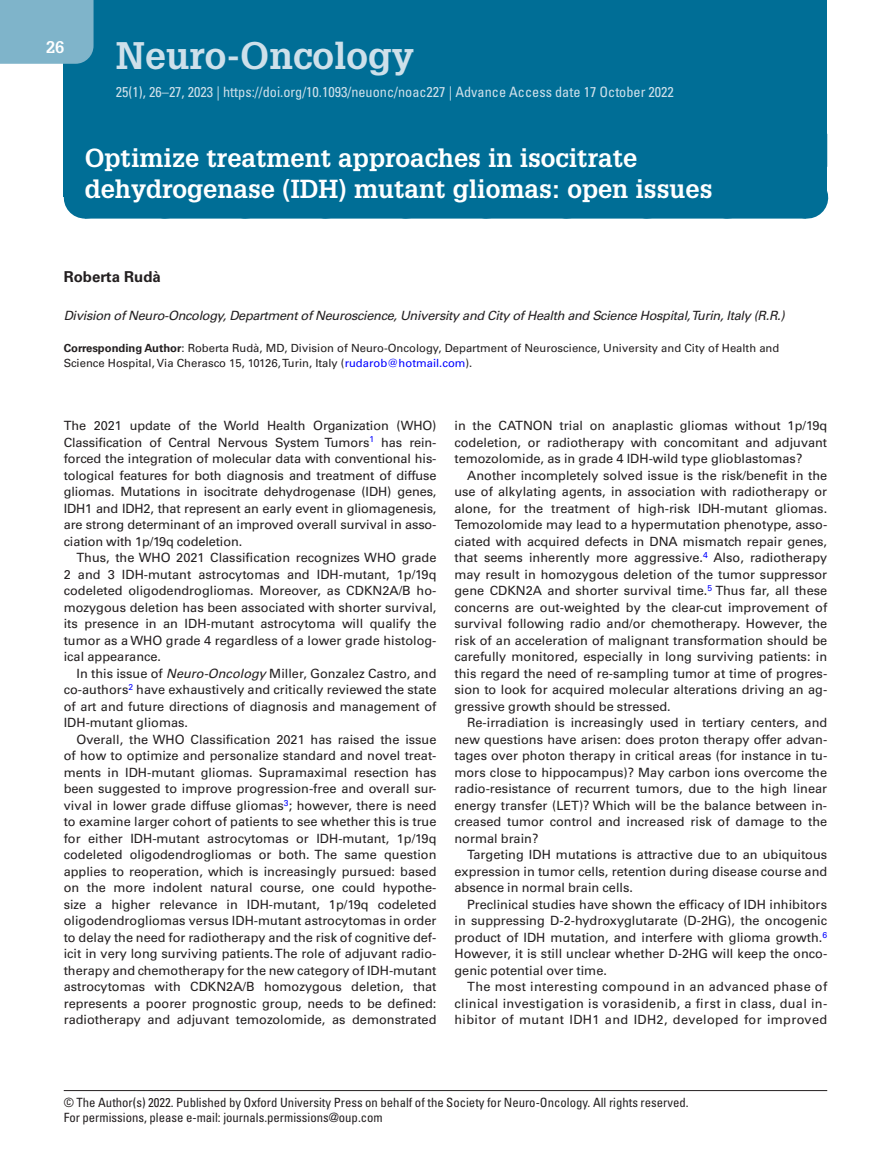
<style>
.page{position:relative;width:891px;height:1175px;background:#fff}
.page>*{position:absolute;margin:0;border:0;box-sizing:border-box;transform-origin:0 0}
.t1{font:700 37.5px "Glypha LT Std";color:#cee0ea}
.t2{font:700 25.5px/31.5px "Glypha LT Std";color:#fff}
.t3{font:700 16.5px "Glypha LT Std";color:#fff}
.t4{font:700 15px "Univers LT Std";color:#231f20}
.t5{font:condensed 14.25px "Univers LT Std";color:#cee0ea}
.t6{font:12.75px/16.5px "Univers LT Std";color:#231f20;text-align:justify}
.t7{font:condensed 12.75px/15px "Univers LT Std";color:#231f20}
.t8{font:italic 12.75px "Univers LT Std";letter-spacing:-.025em;color:#231f20}
.t9{font:11.25px/15px "Univers LT Std";color:#231f20}
.s1{font-weight:700}
.s2{color:#00f}
.s3{font-style:italic}
</style>
<div class="page">
<div style="left:64px;top:0;width:763px;height:197px;background:#006e96"></div>
<div style="left:0;top:0;width:94px;height:64px;background:#7fb4ca"></div>
<hr style="left:64px;top:1090px;width:763px;height:1px;background:#231f20">
<div style="left:85px;top:177px;width:721px;height:42px;background:#006e96"></div>
<svg style="left:165px;top:218px;width:601px;height:1px"></svg>
<hr style="left:806px;top:177px;width:1px;height:42px;background:#006e96">
<p class="t3" style="left:46px;top:37px;width:20px">26</p>
<h1 class="t1" style="left:116px;top:32px;width:299px">Neuro-Oncology</h1>
<p class="t5" style="left:116px;top:83px;width:559px">25(1), 26–27, 2023 | https://doi.org/10.1093/neuonc/noac227 | Advance Access date 17 October 2022</p>
<h2 class="t2" style="left:85px;top:141px;width:629px">Optimize treatment approaches in isocitrate dehydrogenase (IDH) mutant gliomas: open issues</h2>
<p class="t4" style="left:64px;top:268px;width:99px">Roberta Rudà</p>
<p class="t8" style="left:64px;top:308px;width:722px">Division of Neuro-Oncology, Department of Neuroscience, University and City of Health and Science Hospital, Turin, Italy (R.R.)</p>
<p class="t9" style="left:64px;top:341px;width:717px"><span class="s1">Corresponding Author</span>: Roberta Rudà, MD, Division of Neuro-Oncology, Department of Neuroscience, University and City of Health and<br>Science Hospital, Via Cherasco 15, 10126, Turin, Italy (<span class="s2">rudarob@hotmail.com</span>).</p>
<p class="t6" style="left:64px;top:417px;width:374px">The 2021 update of the World Health Organization (WHO)<br>Classification of Central Nervous System Tumors<sup>1</sup> has rein&shy;forced the integration of molecular data with conventional his&shy;tological features for both diagnosis and treatment of diffuse gliomas. Mutations in isocitrate dehydrogenase (IDH) genes, IDH1 and IDH2, that represent an early event in gliomagenesis, are strong determinant of an improved overall survival in asso&shy;ciation with 1p/19q codeletion.</p>
<p class="t6" style="left:64px;top:549px;width:374px;text-indent:13px">Thus, the WHO 2021 Classification recognizes WHO grade 2 and 3 IDH-mutant astrocytomas and IDH-mutant, 1p/19q codeleted oligodendrogliomas. Moreover, as CDKN2A/B ho&shy;mozygous deletion has been associated with shorter survival, its presence in an IDH-mutant astrocytoma will qualify the tumor as a WHO grade 4 regardless of a lower grade histolog&shy;ical appearance.</p>
<p class="t6" style="left:64px;top:665px;width:374px;text-indent:13px">In this issue of <span class="s3">Neuro-Oncology</span> Miller, Gonzalez Castro, and co-authors<sup>2</sup> have exhaustively and critically reviewed the state of art and future directions of diagnosis and management of IDH-mutant gliomas.</p>
<p class="t6" style="left:64px;top:731px;width:374px;text-indent:13px">Overall, the WHO Classification 2021 has raised the issue of how to optimize and personalize standard and novel treat&shy;ments in IDH-mutant gliomas. Supramaximal resection has been suggested to improve progression-free and overall sur&shy;vival in lower grade diffuse gliomas<sup>3</sup>; however, there is need to examine larger cohort of patients to see whether this is true for either IDH-mutant astrocytomas or IDH-mutant, 1p/19q codeleted oligodendrogliomas or both. The same question applies to reoperation, which is increasingly pursued: based on the more indolent natural course, one could hypothe&shy;size a higher relevance in IDH-mutant, 1p/19q codeleted oligodendrogliomas versus IDH-mutant astrocytomas in order to delay the need for radiotherapy and the risk of cognitive def&shy;icit in very long surviving patients. The role of adjuvant radio&shy;therapy and chemotherapy for the new category of IDH-mutant astrocytomas with CDKN2A/B homozygous deletion, that represents a poorer prognostic group, needs to be defined: radiotherapy and adjuvant temozolomide, as demonstrated</p>
<p class="t6" style="left:454px;top:417px;width:374px">in the CATNON trial on anaplastic gliomas without 1p/19q codeletion, or radiotherapy with concomitant and adjuvant temozolomide, as in grade 4 IDH-wild type glioblastomas?</p>
<p class="t6" style="left:454px;top:467px;width:374px;text-indent:13px">Another incompletely solved issue is the risk/benefit in the use of alkylating agents, in association with radiotherapy or alone, for the treatment of high-risk IDH-mutant gliomas.<br>Temozolomide may lead to a hypermutation phenotype, asso&shy;ciated with acquired defects in DNA mismatch repair genes, that seems inherently more aggressive.<sup>4</sup> Also, radiotherapy may result in homozygous deletion of the tumor suppressor gene CDKN2A and shorter survival time.<sup>5</sup> Thus far, all these concerns are out-weighted by the clear-cut improvement of survival following radio and/or chemotherapy. However, the risk of an acceleration of malignant transformation should be carefully monitored, especially in long surviving patients: in this regard the need of re-sampling tumor at time of progres&shy;sion to look for acquired molecular alterations driving an ag&shy;gressive growth should be stressed.</p>
<p class="t6" style="left:454px;top:714px;width:374px;text-indent:13px">Re-irradiation is increasingly used in tertiary centers, and new questions have arisen: does proton therapy offer advan&shy;tages over photon therapy in critical areas (for instance in tu&shy;mors close to hippocampus)? May carbon ions overcome the radio-resistance of recurrent tumors, due to the high linear energy transfer (LET)? Which will be the balance between in&shy;creased tumor control and increased risk of damage to the normal brain?</p>
<p class="t6" style="left:454px;top:846px;width:374px;text-indent:13px">Targeting IDH mutations is attractive due to an ubiquitous expression in tumor cells, retention during disease course and absence in normal brain cells.</p>
<p class="t6" style="left:454px;top:896px;width:374px;text-indent:13px">Preclinical studies have shown the efficacy of IDH inhibitors in suppressing D-2-hydroxyglutarate (D-2HG), the oncogenic product of IDH mutation, and interfere with glioma growth.<sup>6<br></sup>However, it is still unclear whether D-2HG will keep the onco&shy;genic potential over time.</p>
<p class="t6" style="left:455px;top:978px;width:374px;text-indent:13px">The most interesting compound in an advanced phase of clinical investigation is vorasidenib, a first in class, dual in&shy;hibitor of mutant IDH1 and IDH2, developed for improved</p>
<p class="t7" style="left:64px;top:1095px;width:626px">© The Author(s) 2022. Published by Oxford University Press on behalf of the Society for Neuro-Oncology. All rights reserved.<br>For permissions, please e-mail: journals.permissions@oup.com</p>
</div>
